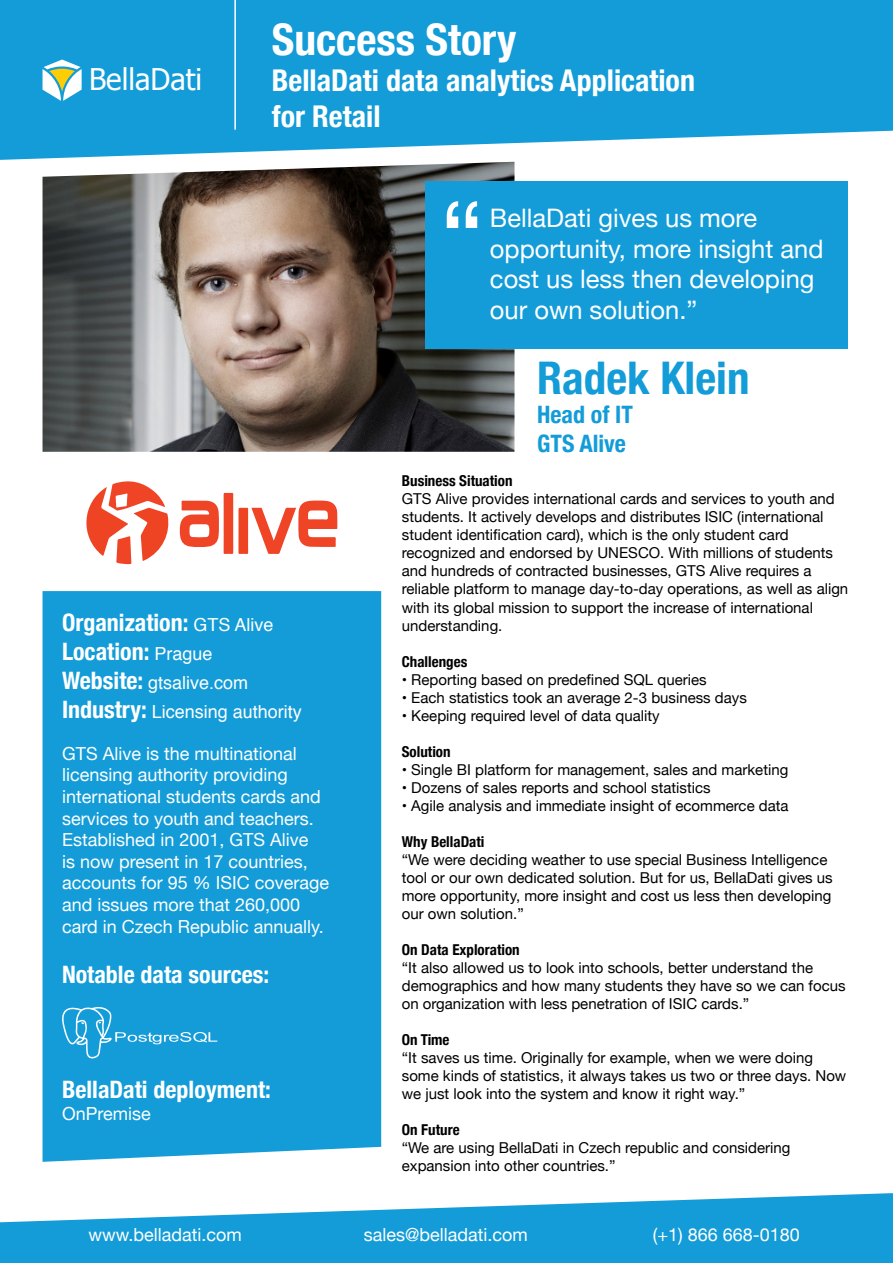
<style>
.page{position:relative;width:893px;height:1263px;background:#fff}
.page>*{position:absolute;margin:0;border:0;box-sizing:border-box;transform-origin:0 0}
.t1{font:103.5px "Helvetica Neue";color:#fff}
.t2{font:700 condensed 45px "Helvetica Neue";color:#139cd8}
.t3{font:700 condensed 43.5px "Helvetica Neue";color:#fff}
.t4{font:700 condensed 30px/36px "Helvetica Neue";color:#fff}
.t5{font:29.85px "Tahoma";color:#fff}
.t6{font:25.5px/30.6px "Helvetica Neue";color:#fff}
.t7{font:700 condensed 24px/28.8px "Helvetica Neue";color:#fff}
.t8{font:700 condensed 24px/28.8px "Helvetica Neue";color:#139cd8}
.t9{font:18px/21.6px "Helvetica Neue";color:#fff}
.t10{font:18px/28.8px "Helvetica";color:#fff}
.t11{font:15px/18px "Helvetica Neue";color:#000}
.t12{font:700 condensed 15px "Helvetica Neue";color:#000}
.s1{font-family:"Helvetica";font-weight:400;font-stretch:normal;font-size:18px}
.s2{font-family:"Helvetica Neue";font-weight:700;font-stretch:condensed;font-size:24px}
</style>
<div class="page">
<div style="left:43px;top:591px;width:338px;height:571px;background:#139cd8"></div>
<img style="left:43px;top:162px;width:471px;height:290px">
<div style="left:426px;top:181px;width:422px;height:168px;background:#139cd8"></div>
<svg style="left:62px;top:1007px;width:155px;height:52px;background:#2aa5db"></svg>
<svg style="left:0;top:0;width:893px;height:160px;background:#28a5db"></svg>
<svg style="left:43px;top:60px;width:39px;height:41px"></svg>
<hr style="left:234px;top:0;width:2px;height:130px;background:#fff">
<svg style="left:0;top:1193px;width:893px;height:70px;fill:#139cd8"></svg>
<svg style="left:180px;top:493px;width:157px;height:61px"></svg>
<svg style="left:86px;top:481px;width:83px;height:83px"></svg>
<h3 class="t5" style="left:89px;top:59px;width:115px">BellaDati</h3>
<h3 class="t3" style="left:272px;top:3px;width:246px">Success Story</h3>
<h3 class="t4" style="left:272px;top:60px;width:425px">BellaDati data analytics Application for Retail</h3>
<h1 class="t1" style="left:440px;top:164px;width:46px">“</h1>
<h3 class="t6" style="left:490px;top:204px;width:335px">BellaDati gives us more opportunity, more insight and cost us less then developing our own solution.”</h3>
<h2 class="t2" style="left:537px;top:341px;width:214px">Radek Klein</h2>
<h3 class="t8" style="left:537px;top:398px;width:97px">Head of IT<br>GTS Alive</h3>
<h3 class="t7" style="left:62px;top:606px;width:213px">Organization: <span class="s1">GTS Alive<br></span>Location: <span class="s1">Prague</span></h3>
<p class="t10" style="left:62px;top:669px;width:241px"><span class="s2">Website:</span> gtsalive.com<br><span class="s2">Industry:</span> Licensing authority</p>
<p class="t9" style="left:62px;top:744px;width:269px">GTS Alive is the multinational licensing authority providing international students cards and services to youth and teachers.<br>Established in 2001, GTS Alive<br>is now present in 17 countries, accounts for 95 % ISIC coverage and issues more that 260,000 card in Czech Republic annually.</p>
<h3 class="t7" style="left:62px;top:958px;width:209px">Notable data sources:</h3>
<h3 class="t7" style="left:62px;top:1074px;width:210px">BellaDati deployment:</h3>
<p class="t9" style="left:62px;top:1104px;width:90px">OnPremise</p>
<p class="t12" style="left:402px;top:469px;width:112px">Business Situation</p>
<p class="t11" style="left:402px;top:491px;width:448px">GTS Alive provides international cards and services to youth and students. It actively develops and distributes ISIC (international student identification card), which is the only student card recognized and endorsed by UNESCO. With millions of students and hundreds of contracted businesses, GTS Alive requires a reliable platform to manage day-to-day operations, as well as align with its global mission to support the increase of international understanding.</p>
<p class="t12" style="left:402px;top:649px;width:67px">Challenges</p>
<p class="t11" style="left:402px;top:671px;width:306px">• Reporting based on predefined SQL queries</p>
<p class="t11" style="left:402px;top:689px;width:347px">• Each statistics took an average 2-3 business days</p>
<p class="t11" style="left:402px;top:707px;width:259px">• Keeping required level of data quality</p>
<p class="t12" style="left:402px;top:739px;width:50px">Solution</p>
<p class="t11" style="left:402px;top:761px;width:388px">• Single BI platform for management, sales and marketing</p>
<p class="t11" style="left:402px;top:779px;width:310px">• Dozens of sales reports and school statistics</p>
<p class="t11" style="left:402px;top:797px;width:388px">• Agile analysis and immediate insight of ecommerce data</p>
<p class="t12" style="left:402px;top:829px;width:84px">Why BellaDati</p>
<p class="t11" style="left:402px;top:851px;width:432px">“We were deciding weather to use special Business Intelligence tool or our own dedicated solution. But for us, BellaDati gives us more opportunity, more insight and cost us less then developing our own solution.”</p>
<p class="t12" style="left:402px;top:937px;width:119px">On Data Exploration</p>
<p class="t11" style="left:402px;top:959px;width:445px">“It also allowed us to look into schools, better understand the demographics and how many students they have so we can focus on organization with less penetration of ISIC cards.”</p>
<p class="t12" style="left:402px;top:1027px;width:49px">On Time</p>
<p class="t11" style="left:402px;top:1049px;width:446px">“It saves us time. Originally for example, when we were doing some kinds of statistics, it always takes us two or three days. Now we just look into the system and know it right way.”</p>
<p class="t12" style="left:402px;top:1117px;width:59px">On Future</p>
<p class="t11" style="left:402px;top:1139px;width:390px">“We are using BellaDati in Czech republic and considering expansion into other countries.”</p>
<p class="t9" style="left:89px;top:1225px;width:155px">www.belladati.com</p>
<p class="t9" style="left:364px;top:1225px;width:166px">sales@belladati.com</p>
<p class="t9" style="left:653px;top:1225px;width:149px">(+1) 866 668-0180</p>
</div>
